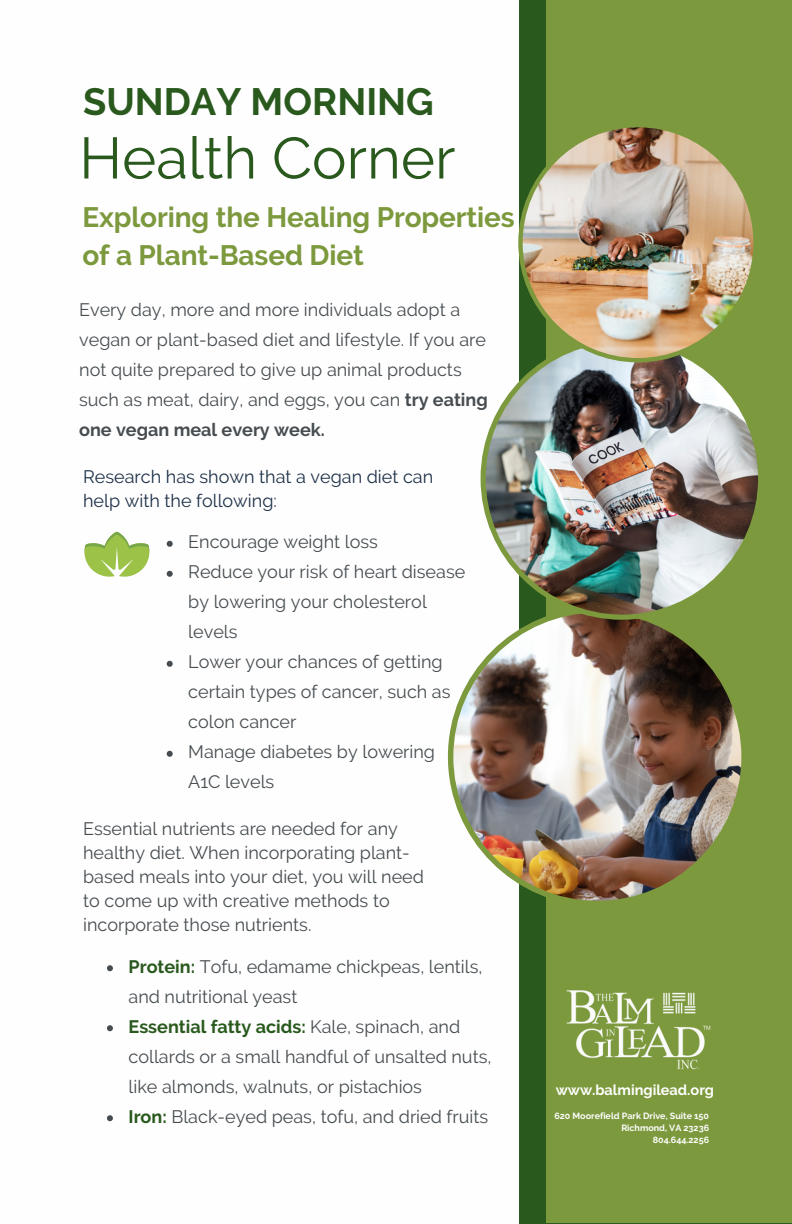
<style>
.page{position:relative;width:792px;height:1224px;background:#fff}
.page>*{position:absolute;margin:0;border:0;box-sizing:border-box;transform-origin:0 0}
.t1{font:58.2px "Raleway";color:#29591d}
.t2{font:700 38px "Raleway";color:#29591d}
.t3{font:700 28px/37.6px "Raleway";letter-spacing:-.005em;color:#7c993d}
.t4{font:18px/30px "Raleway";color:#464c50}
.t5{font:18px/24px "Raleway";color:#1e3148}
.t6{font:700 14.4px "Raleway";color:#fefefe}
.t7{font:700 9px/12px "Raleway";color:#fefefe;text-align:right}
.s1{font-weight:700}
.s2{font-weight:700;color:#29591d}
</style>
<div class="page">
<div style="left:519px;top:0;width:273px;height:1224px;background:#29591d"></div>
<div style="left:546px;top:0;width:246px;height:1223px;background:#7c993d"></div>
<img style="left:566px;top:990px;width:145px;height:80px">
<img style="left:448px;top:620px;width:294px;height:281px">
<img style="left:481px;top:362px;width:277px;height:258px">
<img style="left:518px;top:127px;width:236px;height:235px">
<svg style="left:84px;top:532px;width:66px;height:45px"></svg>
<svg style="left:167px;top:541px;width:6px;height:6px"></svg>
<svg style="left:167px;top:571px;width:6px;height:6px"></svg>
<svg style="left:167px;top:661px;width:6px;height:6px"></svg>
<svg style="left:167px;top:751px;width:6px;height:6px"></svg>
<svg style="left:107px;top:965px;width:6px;height:6px"></svg>
<svg style="left:107px;top:1025px;width:6px;height:6px"></svg>
<svg style="left:107px;top:1115px;width:6px;height:6px"></svg>
<h2 class="t2" style="left:83px;top:79px;width:352px">SUNDAY MORNING</h2>
<h1 class="t1" style="left:79px;top:124px;width:378px">Health Corner</h1>
<h3 class="t3" style="left:82px;top:199px;width:434px">Exploring the Healing Properties of a Plant-Based Diet</h3>
<p class="t4" style="left:79px;top:295px;width:410px">Every day, more and more individuals adopt a vegan or plant-based diet and lifestyle. If you are not quite prepared to give up animal products such as meat, dairy, and eggs, you can <span class="s1">try eating one vegan meal every week.</span></p>
<p class="t5" style="left:83px;top:464px;width:352px">Research has shown that a vegan diet can help with the following:</p>
<p class="t4" style="left:188px;top:527px;width:279px">Encourage weight loss<br>Reduce your risk of heart disease by lowering your cholesterol levels<br>Lower your chances of getting certain types of cancer, such as colon cancer<br>Manage diabetes by lowering<br>A1C levels</p>
<p class="t4" style="left:83px;top:816px;width:342px;line-height:24px">Essential nutrients are needed for any healthy diet. When incorporating plant&shy;based meals into your diet, you will need to come up with creative methods to incorporate those nutrients.</p>
<p class="t4" style="left:129px;top:951px;width:365px"><span class="s2">Protein:</span> Tofu, edamame chickpeas, lentils, and nutritional yeast<br><span class="s2">Essential fatty acids:</span> Kale, spinach, and collards or a small handful of unsalted nuts, like almonds, walnuts, or pistachios<br><span class="s2">Iron:</span> Black-eyed peas, tofu, and dried fruits</p>
<p class="t6" style="left:556px;top:1082px;width:160px">www.balmingilead.org</p>
<p class="t7" style="left:554px;top:1110px;width:156px">620 Moorefield Park Drive, Suite 150<br>Richmond, VA 23236<br>804.644.2256</p>
</div>
